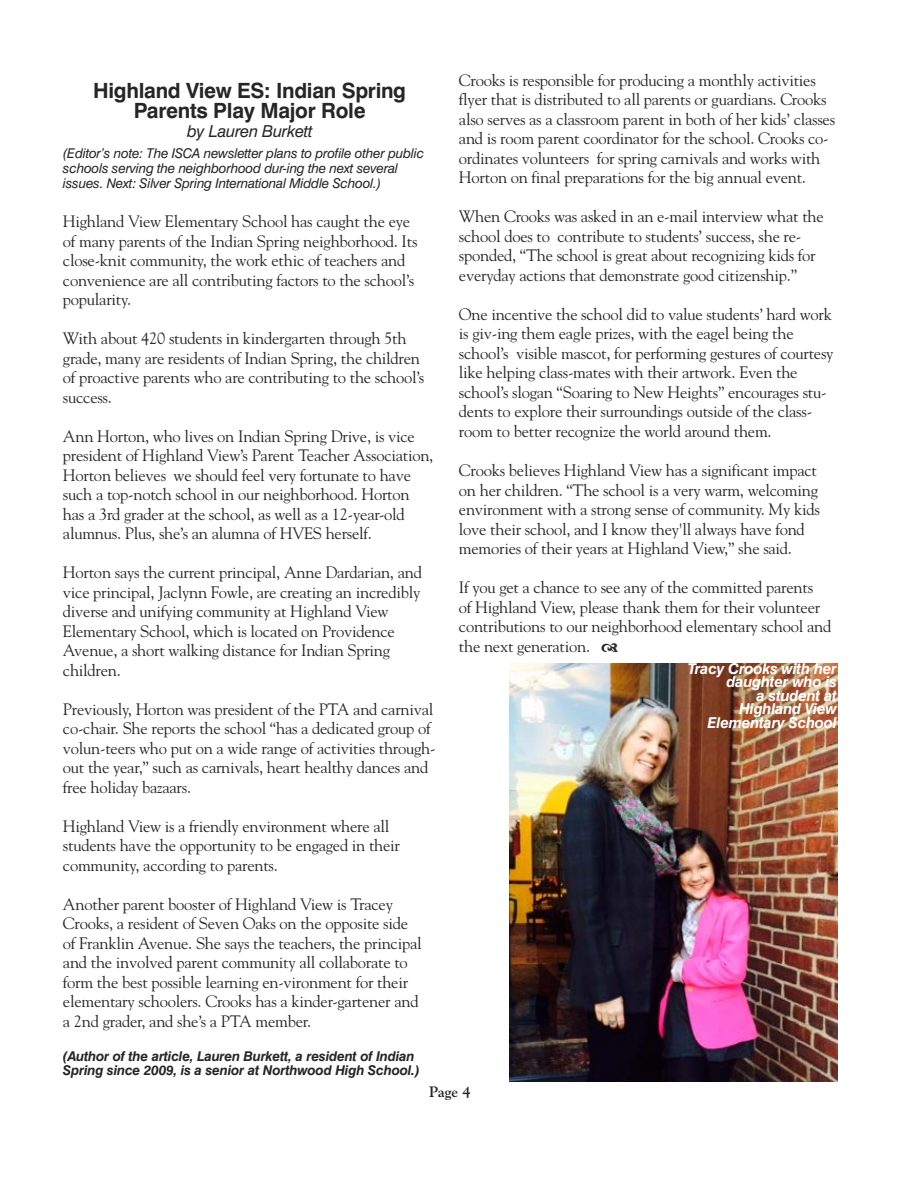
<style>
.page{position:relative;width:918px;height:1188px;background:#fff}
.page>*{position:absolute;margin:0;border:0;box-sizing:border-box;transform-origin:0 0}
.t1{font:700 21px/19.5px "Swiss 721 BT";letter-spacing:-.015em;color:#272627;text-align:center}
.t2{font:16.5px/19.5px "Goudy";letter-spacing:-.015em;color:#272627}
.t3{font:italic 16.5px "Swiss 721 BT";letter-spacing:-.015em;color:#272627}
.t4{font:italic 700 15px/13.5px "Swiss 721 BT";letter-spacing:-.015em;color:#fff;text-align:right}
.t5{font:700 15px "Goudy";color:#272627}
.t6{font:italic 13.5px/15px "Swiss 721 BT";letter-spacing:-.015em;color:#272627}
.t7{font:italic 700 13.5px/13.5px "Swiss 721 BT";letter-spacing:-.015em;color:#272627}
</style>
<div class="page">
<img style="left:509px;top:663px;width:328px;height:419px">
<p class="t1" style="left:93px;top:83px;width:314px">Highland View ES: Indian Spring<br>Parents Play Major Role</p>
<p class="t3" style="left:187px;top:125px;width:127px">by Lauren Burkett</p>
<p class="t6" style="left:63px;top:147px;width:363px">(Editor’s note: The ISCA newsletter plans to profile other public schools serving the neighborhood dur-ing the next several issues. Next: Silver Spring International Middle School.)</p>
<p class="t2" style="left:63px;top:213px;width:356px">Highland View Elementary School has caught the eye of many parents of the Indian Spring neighborhood. Its close-knit community, the work ethic of teachers and convenience are all contributing factors to the school’s popularity.</p>
<p class="t2" style="left:63px;top:330px;width:363px">With about 420 students in kindergarten through 5th grade, many are residents of Indian Spring, the children of proactive parents who are contributing to the school’s success.</p>
<p class="t2" style="left:63px;top:428px;width:372px">Ann Horton, who lives on Indian Spring Drive, is vice president of Highland View’s Parent Teacher Association, Horton believes we should feel very fortunate to have such a top-notch school in our neighborhood. Horton has a 3rd grader at the school, as well as a 12-year-old alumnus. Plus, she’s an alumna of HVES herself.</p>
<p class="t2" style="left:63px;top:564px;width:361px">Horton says the current principal, Anne Dardarian, and vice principal, Jaclynn Fowle, are creating an incredibly diverse and unifying community at Highland View Elementary School, which is located on Providence Avenue, a short walking distance for Indian Spring children.</p>
<p class="t2" style="left:63px;top:701px;width:374px">Previously, Horton was president of the PTA and carnival co-chair. She reports the school “has a dedicated group of volun-teers who put on a wide range of activities through&shy;out the year,” such as carnivals, heart healthy dances and free holiday bazaars.</p>
<p class="t2" style="left:63px;top:818px;width:339px">Highland View is a friendly environment where all students have the opportunity to be engaged in their community, according to parents.</p>
<p class="t2" style="left:63px;top:896px;width:360px">Another parent booster of Highland View is Tracey Crooks, a resident of Seven Oaks on the opposite side of Franklin Avenue. She says the teachers, the principal and the involved parent community all collaborate to form the best possible learning en-vironment for their elementary schoolers. Crooks has a kinder-gartener and a 2nd grader, and she’s a PTA member.</p>
<p class="t7" style="left:63px;top:1051px;width:358px">(Author of the article, Lauren Burkett, a resident of Indian<br>Spring since 2009, is a senior at Northwood High School.)</p>
<p class="t2" style="left:459px;top:72px;width:378px">Crooks is responsible for producing a monthly activities flyer that is distributed to all parents or guardians. Crooks also serves as a classroom parent in both of her kids’ classes and is room parent coordinator for the school. Crooks co&shy;ordinates volunteers for spring carnivals and works with Horton on final preparations for the big annual event.</p>
<p class="t2" style="left:459px;top:208px;width:366px">When Crooks was asked in an e-mail interview what the school does to contribute to students’ success, she re&shy;sponded, “The school is great about recognizing kids for everyday actions that demonstrate good citizenship.”</p>
<p class="t2" style="left:459px;top:306px;width:376px">One incentive the school did to value students’ hard work is giv-ing them eagle prizes, with the eagel being the school’s visible mascot, for performing gestures of courtesy like helping class-mates with their artwork. Even the school’s slogan “Soaring to New Heights” encourages stu&shy;dents to explore their surroundings outside of the class&shy;room to better recognize the world around them.</p>
<p class="t2" style="left:459px;top:462px;width:362px">Crooks believes Highland View has a significant impact on her children. “The school is a very warm, welcoming environment with a strong sense of community. My kids love their school, and I know they'll always have fond memories of their years at Highland View,” she said.</p>
<p class="t2" style="left:459px;top:579px;width:374px">If you get a chance to see any of the committed parents<br>of Highland View, please thank them for their volunteer contributions to our neighborhood elementary school and the next generation.</p>
<p class="t4" style="left:688px;top:663px;width:151px">Tracy Crooks with her daughter who is<br>a student at<br>Highland View<br>Elementary School</p>
<p class="t5" style="left:429px;top:1086px;width:43px">Page 4</p>
</div>
